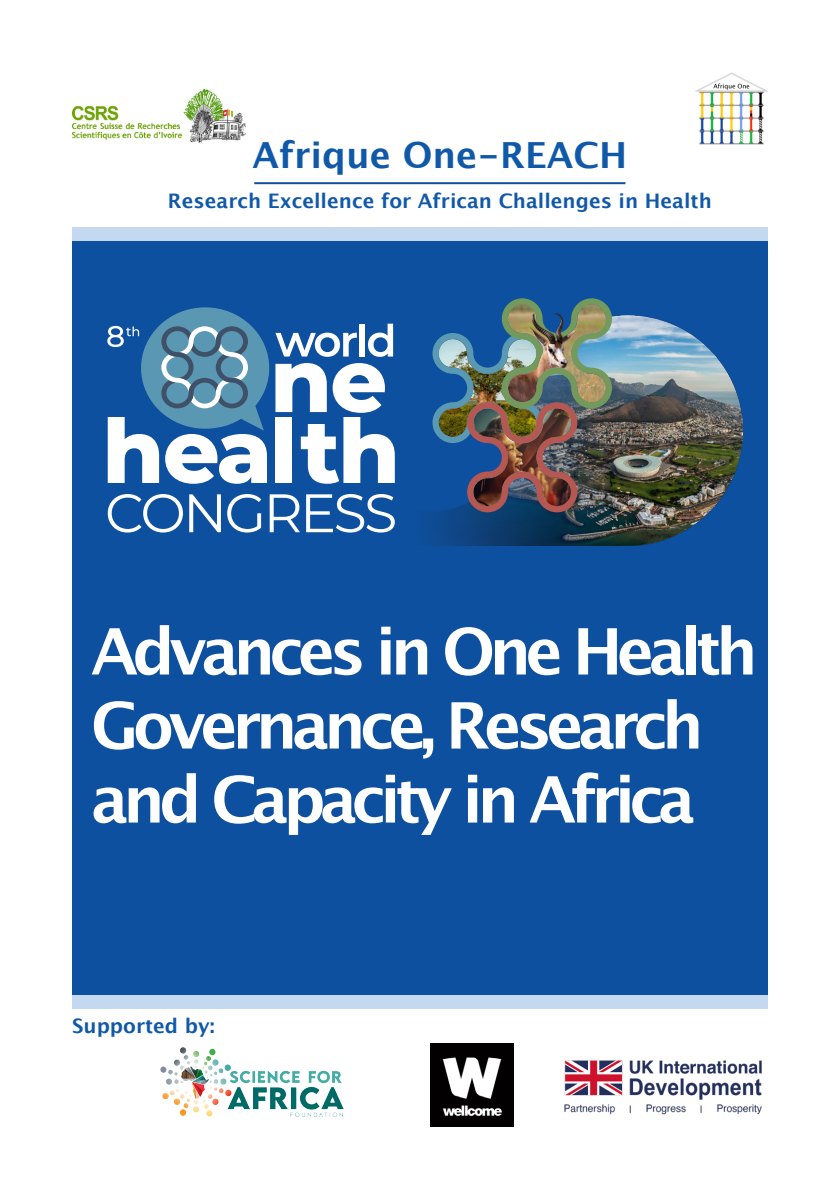
<style>
.page{position:relative;width:840px;height:1191px;background:#fff}
.page>*{position:absolute;margin:0;border:0;box-sizing:border-box;transform-origin:0 0}
.t1{font:700 64px/74px "Lucida Grande";letter-spacing:-.09em;color:#fff}
.t2{font:700 36px "Lucida Grande";color:#1059a9}
.t3{font:700 20px "Lucida Grande";color:#1059a9}
</style>
<div class="page">
<div style="left:72px;top:228px;width:695px;height:767px;background:#0d509f"></div>
<img style="left:695px;top:72px;width:73px;height:73px">
<img style="left:72px;top:90px;width:173px;height:53px">
<hr style="left:254px;top:182px;width:371px;height:2px;background:#0d509f">
<div style="left:72px;top:228px;width:695px;height:13px;background:#c4d9f0"></div>
<div style="left:72px;top:995px;width:695px;height:14px;background:#c4d9f0"></div>
<svg style="left:275px;top:333px;width:81px;height:24px"></svg>
<div style="left:359px;top:324px;width:5px;height:32px;background:#fff"></div>
<svg style="left:368px;top:324px;width:25px;height:33px"></svg>
<svg style="left:275px;top:363px;width:119px;height:121px"></svg>
<svg style="left:108px;top:494px;width:75px;height:38px"></svg>
<svg style="left:189px;top:494px;width:32px;height:38px"></svg>
<svg style="left:227px;top:494px;width:34px;height:38px"></svg>
<svg style="left:269px;top:494px;width:31px;height:38px"></svg>
<svg style="left:306px;top:494px;width:88px;height:38px"></svg>
<svg style="left:107px;top:307px;width:162px;height:177px"></svg>
<img style="left:429px;top:315px;width:313px;height:230px">
<img style="left:432px;top:298px;width:179px;height:214px">
<img style="left:513px;top:313px;width:61px;height:56px">
<img style="left:160px;top:1047px;width:184px;height:70px">
<img style="left:430px;top:1043px;width:83px;height:83px">
<img style="left:564px;top:1060px;width:198px;height:55px">
<p class="t2" style="left:252px;top:126px;width:376px">Afrique One-REACH</p>
<p class="t3" style="left:168px;top:184px;width:545px">Research Excellence for African Challenges in Health</p>
<p class="t1" style="left:91px;top:614px;width:668px">Advances in One Health<br>Governance, Research</p>
<p class="t1" style="left:91px;top:762px;width:605px">and Capacity in Africa</p>
<p class="t3" style="left:72px;top:1009px;width:144px">Supported by:</p>
</div>
